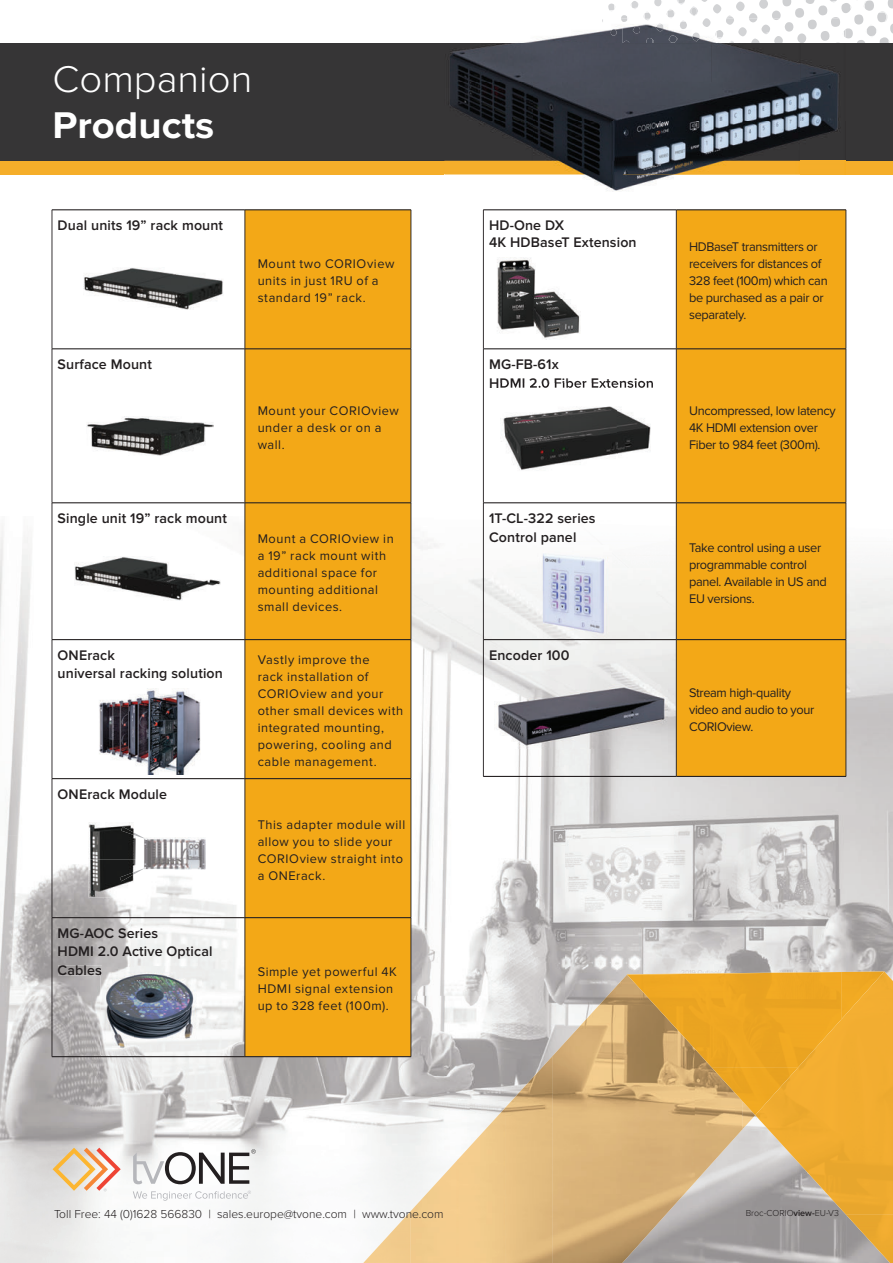
<style>
.page{position:relative;width:893px;height:1263px;background:#fff}
.page>*{position:absolute;margin:0;border:0;box-sizing:border-box;transform-origin:0 0}
.t1{font:300 38.55px "Proxima Nova";color:#fff;scale:1.04 1}
.t2{font:700 38.55px "Proxima Nova";color:#fff;scale:1.04 1}
.t3{font:600 14.4px/18.6px "Proxima Nova";letter-spacing:.01em;color:#231f20}
.t4{font:12.9px/17px "Proxima Nova";letter-spacing:.04em;color:#231f20}
.t5{font:12.9px/17px "Proxima Nova";letter-spacing:-.025em;color:#231f20}
.t6{font:300 12px "Proxima Nova";color:#231f20}
.t7{font:300 9px "Proxima Nova";color:#231f20}
.s1{font-weight:600}
</style>
<div class="page">
<img style="left:0;top:515px;width:564px;height:481px">
<img style="left:611px;top:568px;width:282px;height:321px">
<img style="left:564px;top:637px;width:47px;height:338px">
<img style="left:611px;top:889px;width:235px;height:86px">
<img style="left:846px;top:889px;width:47px;height:82px">
<img style="left:0;top:996px;width:141px;height:267px">
<img style="left:188px;top:996px;width:282px;height:160px">
<img style="left:470px;top:996px;width:82px;height:107px">
<img style="left:141px;top:1054px;width:47px;height:131px">
<img style="left:705px;top:1120px;width:94px;height:143px">
<img style="left:423px;top:1156px;width:8px;height:3px">
<img style="left:799px;top:1215px;width:47px;height:48px">
<img style="left:552px;top:975px;width:143px;height:288px">
<img style="left:505px;top:1056px;width:48px;height:207px">
<img style="left:695px;top:1067px;width:47px;height:115px">
<img style="left:458px;top:1107px;width:47px;height:156px">
<img style="left:742px;top:1115px;width:13px;height:14px">
<img style="left:410px;top:1159px;width:48px;height:104px">
<img style="left:363px;top:1211px;width:48px;height:52px">
<img style="left:58px;top:965px;width:43px;height:10px">
<img style="left:627px;top:971px;width:266px;height:49px">
<img style="left:760px;top:1020px;width:133px;height:195px">
<svg style="left:755px;top:1115px;width:5px;height:5px"></svg>
<img style="left:846px;top:1214px;width:47px;height:49px">
<img style="left:627px;top:972px;width:215px;height:95px">
<img style="left:841px;top:971px;width:43px;height:48px">
<img style="left:711px;top:1067px;width:87px;height:48px">
<div style="left:0;top:43px;width:893px;height:118px;background:#363536"></div>
<div style="left:0;top:161px;width:893px;height:14px;background:#f5ae2a"></div>
<div style="left:246px;top:211px;width:165px;height:845px;background:#f3a817"></div>
<hr style="left:52px;top:210px;width:193px;height:1px;background:#231f20">
<hr style="left:52px;top:210px;width:1px;height:139px;background:#231f20">
<hr style="left:245px;top:210px;width:166px;height:1px;background:#231f20">
<hr style="left:245px;top:210px;width:1px;height:139px;background:#231f20">
<hr style="left:411px;top:210px;width:1px;height:139px;background:#231f20">
<hr style="left:52px;top:349px;width:193px;height:1px;background:#231f20">
<hr style="left:52px;top:349px;width:1px;height:154px;background:#231f20">
<hr style="left:245px;top:349px;width:166px;height:1px;background:#231f20">
<hr style="left:245px;top:349px;width:1px;height:154px;background:#231f20">
<hr style="left:411px;top:349px;width:1px;height:154px;background:#231f20">
<hr style="left:52px;top:502px;width:193px;height:1px;background:#231f20">
<hr style="left:52px;top:503px;width:1px;height:136px;background:#231f20">
<hr style="left:245px;top:502px;width:166px;height:1px;background:#231f20">
<hr style="left:245px;top:503px;width:1px;height:136px;background:#231f20">
<hr style="left:411px;top:503px;width:1px;height:136px;background:#231f20">
<hr style="left:52px;top:639px;width:193px;height:1px;background:#231f20">
<hr style="left:52px;top:640px;width:1px;height:138px;background:#231f20">
<hr style="left:245px;top:639px;width:166px;height:1px;background:#231f20">
<hr style="left:245px;top:640px;width:1px;height:138px;background:#231f20">
<hr style="left:411px;top:640px;width:1px;height:138px;background:#231f20">
<hr style="left:52px;top:778px;width:193px;height:1px;background:#231f20">
<hr style="left:52px;top:779px;width:1px;height:138px;background:#231f20">
<hr style="left:245px;top:778px;width:166px;height:1px;background:#231f20">
<hr style="left:245px;top:779px;width:1px;height:138px;background:#231f20">
<hr style="left:411px;top:779px;width:1px;height:138px;background:#231f20">
<hr style="left:52px;top:917px;width:193px;height:1px;background:#231f20">
<hr style="left:52px;top:918px;width:1px;height:138px;background:#231f20">
<hr style="left:245px;top:917px;width:166px;height:1px;background:#231f20">
<hr style="left:245px;top:918px;width:1px;height:138px;background:#231f20">
<hr style="left:411px;top:918px;width:1px;height:138px;background:#231f20">
<hr style="left:52px;top:1056px;width:193px;height:1px;background:#231f20">
<hr style="left:245px;top:1056px;width:166px;height:1px;background:#231f20">
<div style="left:677px;top:211px;width:169px;height:565px;background:#f3a817"></div>
<hr style="left:483px;top:210px;width:193px;height:1px;background:#231f20">
<hr style="left:483px;top:210px;width:1px;height:139px;background:#231f20">
<hr style="left:676px;top:210px;width:170px;height:1px;background:#231f20">
<hr style="left:676px;top:210px;width:1px;height:139px;background:#231f20">
<hr style="left:846px;top:210px;width:1px;height:139px;background:#231f20">
<hr style="left:483px;top:349px;width:193px;height:1px;background:#231f20">
<hr style="left:483px;top:349px;width:1px;height:154px;background:#231f20">
<hr style="left:676px;top:349px;width:170px;height:1px;background:#231f20">
<hr style="left:676px;top:349px;width:1px;height:154px;background:#231f20">
<hr style="left:846px;top:349px;width:1px;height:154px;background:#231f20">
<hr style="left:483px;top:502px;width:193px;height:1px;background:#231f20">
<hr style="left:483px;top:503px;width:1px;height:136px;background:#231f20">
<hr style="left:676px;top:502px;width:170px;height:1px;background:#231f20">
<hr style="left:676px;top:503px;width:1px;height:136px;background:#231f20">
<hr style="left:846px;top:503px;width:1px;height:136px;background:#231f20">
<hr style="left:483px;top:639px;width:193px;height:1px;background:#231f20">
<hr style="left:483px;top:640px;width:1px;height:136px;background:#231f20">
<hr style="left:676px;top:639px;width:170px;height:1px;background:#231f20">
<hr style="left:676px;top:640px;width:1px;height:136px;background:#231f20">
<hr style="left:846px;top:640px;width:1px;height:136px;background:#231f20">
<hr style="left:483px;top:776px;width:193px;height:1px;background:#231f20">
<hr style="left:676px;top:776px;width:170px;height:1px;background:#231f20">
<svg style="left:133px;top:1190px;width:118px;height:11px"></svg>
<svg style="left:133px;top:1149px;width:123px;height:35px"></svg>
<svg style="left:53px;top:1148px;width:68px;height:43px"></svg>
<img style="left:74px;top:557px;width:146px;height:43px">
<img style="left:84px;top:268px;width:139px;height:41px">
<img style="left:86px;top:417px;width:127px;height:38px">
<img style="left:144px;top:837px;width:61px;height:32px">
<svg style="left:136px;top:834px;width:11px;height:6px"></svg>
<svg style="left:136px;top:867px;width:10px;height:6px"></svg>
<img style="left:88px;top:822px;width:48px;height:75px">
<img style="left:121px;top:827px;width:15px;height:9px">
<img style="left:120px;top:871px;width:16px;height:10px">
<img style="left:101px;top:967px;width:100px;height:87px">
<img style="left:93px;top:689px;width:110px;height:85px">
<img style="left:497px;top:257px;width:83px;height:83px">
<img style="left:500px;top:406px;width:117px;height:64px">
<img style="left:617px;top:409px;width:34px;height:45px">
<img style="left:500px;top:383px;width:153px;height:5px">
<img style="left:537px;top:546px;width:74px;height:91px">
<img style="left:494px;top:684px;width:173px;height:64px">
<img style="left:444px;top:31px;width:401px;height:160px">
<svg style="left:602px;top:0;width:291px;height:43px"></svg>
<h1 class="t1" style="left:53px;top:57px;width:194px">Companion</h1>
<h1 class="t2" style="left:53px;top:97px;width:157px">Products</h1>
<p class="t3" style="left:58px;top:216px;width:167px">Dual units 19” rack mount</p>
<p class="t3" style="left:58px;top:355px;width:96px">Surface Mount</p>
<p class="t3" style="left:58px;top:509px;width:171px">Single unit 19” rack mount</p>
<p class="t4" style="left:258px;top:256px;width:138px">Mount two CORIOview units in just 1RU of a standard 19” rack.</p>
<p class="t4" style="left:258px;top:402px;width:143px">Mount your CORIOview under a desk or on a wall.</p>
<p class="t4" style="left:258px;top:531px;width:138px">Mount a CORIOview in a 19” rack mount with additional space for mounting additional small devices.</p>
<p class="t3" style="left:58px;top:646px;width:167px">ONErack<br>universal racking solution</p>
<p class="t4" style="left:258px;top:652px;width:147px">Vastly improve the<br>rack installation of<br>CORIOview and your other small devices with integrated mounting, powering, cooling and cable management.</p>
<p class="t3" style="left:58px;top:785px;width:111px">ONErack Module</p>
<p class="t4" style="left:258px;top:816px;width:149px">This adapter module will allow you to slide your<br>CORIOview straight into a ONErack.</p>
<p class="t3" style="left:58px;top:924px;width:156px">MG-AOC Series<br>HDMI 2.0 Active Optical<br>Cables</p>
<p class="t4" style="left:258px;top:964px;width:141px">Simple yet powerful 4K<br>HDMI signal extension up to 328 feet (100m).</p>
<p class="t3" style="left:489px;top:217px;width:149px;line-height:17px">HD-One DX<br>4K HDBaseT Extension</p>
<p class="t3" style="left:489px;top:355px;width:166px">MG-FB-61x<br>HDMI 2.0 Fiber Extension</p>
<p class="t3" style="left:489px;top:509px;width:108px">1T-CL-322 series<br>Control panel</p>
<p class="t3" style="left:489px;top:646px;width:82px">Encoder 100</p>
<p class="t5" style="left:689px;top:239px;width:140px">HDBaseT transmitters or receivers for distances of<br>328 feet (100m) which can be purchased as a pair or separately.</p>
<p class="t5" style="left:689px;top:402px;width:148px">Uncompressed, low latency<br>4K HDMI extension over<br>Fiber to 984 feet (300m).</p>
<p class="t5" style="left:689px;top:539px;width:139px">Take control using a user programmable control panel. Available in US and<br>EU versions.</p>
<p class="t5" style="left:689px;top:684px;width:127px">Stream high-quality video and audio to your<br>CORIOview.</p>
<p class="t6" style="left:54px;top:1207px;width:391px">Toll Free: 44 (0)1628 566830 | sales.europe@tvone.com | www.tvone.com</p>
<p class="t7" style="left:746px;top:1208px;width:95px">Broc-CORIO<span class="s1">view-</span>EU-V3</p>
</div>
